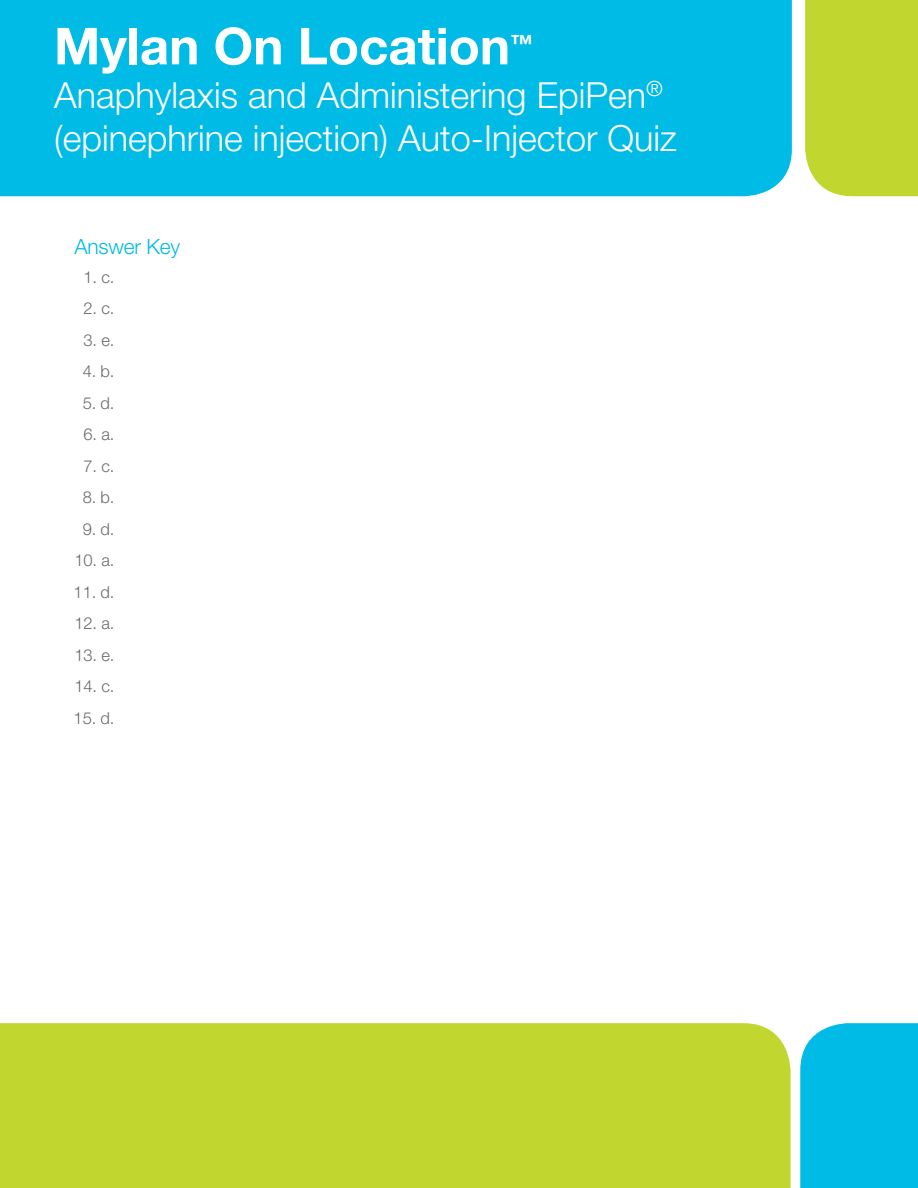
<style>
.page{position:relative;width:918px;height:1188px;background:#fff}
.page>*{position:absolute;margin:0;border:0;box-sizing:border-box;transform-origin:0 0}
.t1{font:700 51px "Helvetica Neue";color:#fff}
.t2{font:300 36px/43.5px "Helvetica Neue";color:#fff}
.t3{font:700 22.5px "Helvetica Neue";color:#fff}
.t4{font:300 21px "Helvetica Neue";letter-spacing:-.01em;color:#00bbe5}
.t5{font:300 16.5px "Helvetica Neue";letter-spacing:-.01em;color:#676b6a}
</style>
<div class="page">
<div style="left:805px;top:0;width:113px;height:196px;background:#c1d72f"></div>
<div style="left:0;top:0;width:792px;height:196px;background:#00bbe5"></div>
<div style="left:800px;top:1023px;width:118px;height:165px;background:#00bbe5"></div>
<div style="left:0;top:1023px;width:791px;height:165px;background:#c1d72f"></div>
<h1 class="t1" style="left:54px;top:15px;width:458px">Mylan On Location</h1>
<p class="t3" style="left:510px;top:29px;width:24px">™</p>
<p class="t2" style="left:54px;top:72px;width:624px">Anaphylaxis and Administering EpiPen<sup>® </sup>(epinephrine injection) Auto-Injector Quiz</p>
<p class="t4" style="left:75px;top:234px;width:107px">Answer Key</p>
<p class="t5" style="left:84px;top:267px;width:32px">1. c.</p>
<p class="t5" style="left:84px;top:298px;width:32px">2. c.</p>
<p class="t5" style="left:84px;top:330px;width:32px">3. e.</p>
<p class="t5" style="left:83px;top:361px;width:33px">4. b.</p>
<p class="t5" style="left:83px;top:393px;width:33px">5. d.</p>
<p class="t5" style="left:84px;top:424px;width:32px">6. a.</p>
<p class="t5" style="left:84px;top:456px;width:32px">7. c.</p>
<p class="t5" style="left:83px;top:487px;width:33px">8. b.</p>
<p class="t5" style="left:83px;top:519px;width:33px">9. d.</p>
<p class="t5" style="left:75px;top:550px;width:41px">10. a.</p>
<p class="t5" style="left:74px;top:582px;width:42px">11. d.</p>
<p class="t5" style="left:75px;top:613px;width:41px">12. a.</p>
<p class="t5" style="left:75px;top:645px;width:41px">13. e.</p>
<p class="t5" style="left:75px;top:676px;width:41px">14. c.</p>
<p class="t5" style="left:74px;top:708px;width:42px">15. d.</p>
</div>
